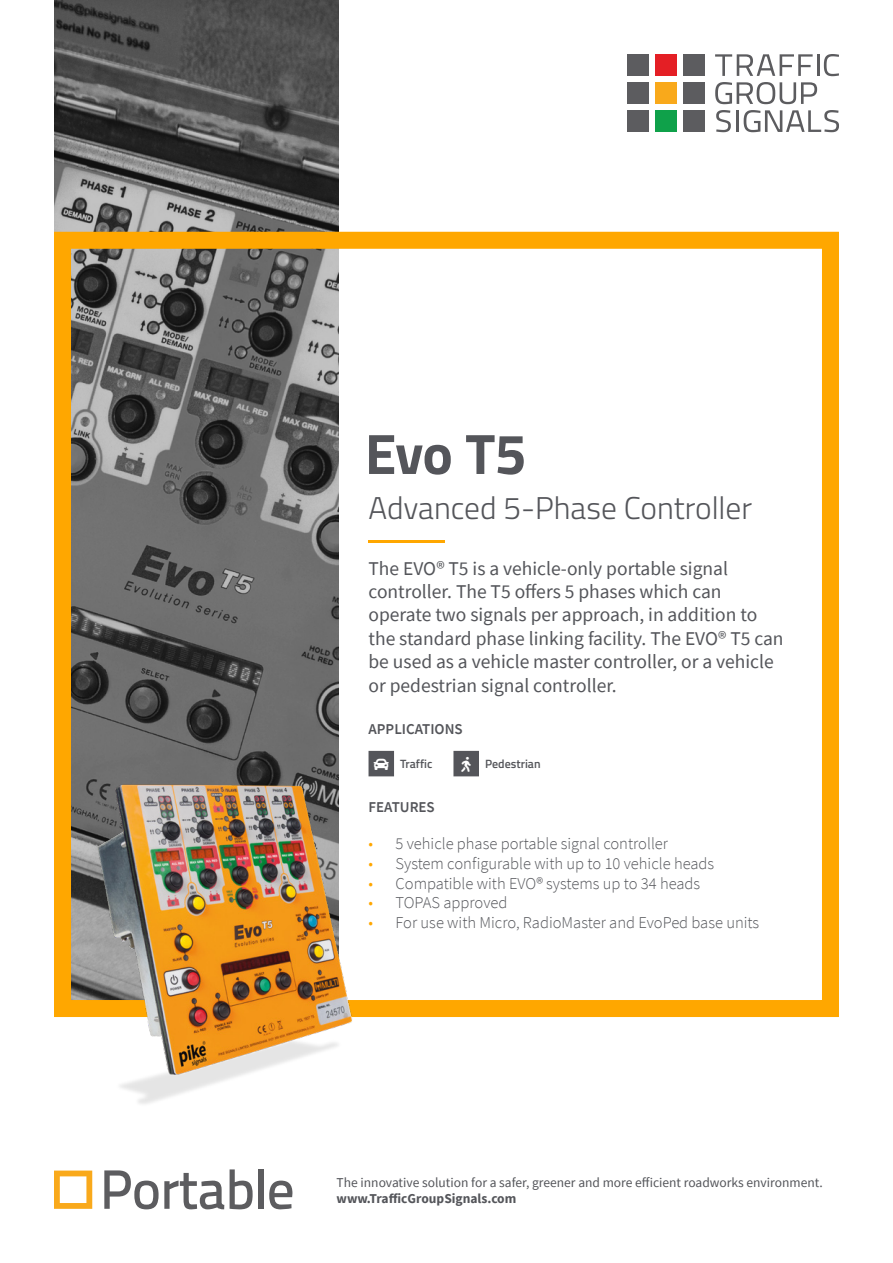
<style>
.page{position:relative;width:893px;height:1263px;background:#fff}
.page>*{position:absolute;margin:0;border:0;box-sizing:border-box;transform-origin:0 0}
.t1{font:700 57px "Titillium";color:#54555a}
.SS_Sales_Message{font:300 31.5px "Titillium";color:#54555a}
.Body_Text_Regular_pt{font:19.5px/23.4px "Source Sans Pro";color:#54555a}
.t2{font:300 16.5px "Source Sans Pro";color:#54555a}
.Sub-heading_Grey{font:600 15px "Source Sans Pro";color:#54555a}
.Heading_1{font:15px "Font Awesome 5 Free Solid";color:#fff}
.t3{font:13.5px "Source Sans Pro";color:#54555a}
.t4{font:700 13.5px "Source Sans Pro";color:#54555a}
.Heading_1-2{font:600 12px "Titillium";color:#54555a}
.s1{color:#ffa700}
</style>
<div class="page">
<img style="left:54px;top:0;width:284px;height:999px">
<div style="left:54px;top:232px;width:785px;height:785px;border:17px solid #ffa700"></div>
<div style="left:627px;top:54px;width:21px;height:22px;background:#5c5c5f"></div>
<div style="left:655px;top:54px;width:21px;height:22px;background:#e41f25"></div>
<div style="left:683px;top:54px;width:21px;height:22px;background:#5c5c5f"></div>
<div style="left:627px;top:82px;width:21px;height:22px;background:#5c5c5f"></div>
<div style="left:655px;top:82px;width:21px;height:22px;background:#f9a91b"></div>
<div style="left:683px;top:82px;width:21px;height:22px;background:#5c5c5f"></div>
<div style="left:627px;top:110px;width:21px;height:22px;background:#5c5c5f"></div>
<div style="left:655px;top:110px;width:21px;height:22px;background:#0fa14a"></div>
<div style="left:683px;top:110px;width:21px;height:22px;background:#5c5c5f"></div>
<svg style="left:715px;top:54px;width:98px;height:22px"></svg>
<hr style="left:817px;top:54px;width:3px;height:22px;background:#5c5c5f">
<svg style="left:824px;top:54px;width:15px;height:22px"></svg>
<svg style="left:715px;top:82px;width:102px;height:22px"></svg>
<svg style="left:716px;top:110px;width:15px;height:22px"></svg>
<hr style="left:736px;top:110px;width:3px;height:22px;background:#5c5c5f">
<svg style="left:744px;top:110px;width:95px;height:22px"></svg>
<svg style="left:104px;top:1170px;width:120px;height:39px"></svg>
<svg style="left:230px;top:1169px;width:23px;height:40px"></svg>
<div style="left:258px;top:1169px;width:6px;height:40px;background:#5c5c5f"></div>
<svg style="left:269px;top:1180px;width:23px;height:29px"></svg>
<svg style="left:54px;top:1170px;width:38px;height:39px"></svg>
<hr style="left:369px;top:540px;width:76px;height:2px;background:#ffa700">
<img style="left:88px;top:775px;width:271px;height:329px">
<svg style="left:369px;top:751px;width:110px;height:25px"></svg>
<p class="t1" style="left:365px;top:410px;width:163px">Evo T5</p>
<p class="SS_Sales_Message" style="left:369px;top:485px;width:385px">Advanced 5-Phase Controller</p>
<p class="Body_Text_Regular_pt" style="left:369px;top:556px;width:417px">The EVO® T5 is a vehicle-only portable signal controller. The T5 offers 5 phases which can operate two signals per approach, in addition to the standard phase linking facility. The EVO® T5 can be used as a vehicle master controller, or a vehicle or pedestrian signal controller.</p>
<p class="Sub-heading_Grey" style="left:369px;top:719px;width:96px">APPLICATIONS</p>
<p class="Heading_1-2" style="left:400px;top:755px;width:34px">Traffic</p>
<p class="Heading_1" style="left:462px;top:757px;width:11px">●■</p>
<p class="Heading_1-2" style="left:485px;top:755px;width:57px">Pedestrian</p>
<p class="Sub-heading_Grey" style="left:369px;top:797px;width:68px">FEATURES</p>
<p class="t2" style="left:369px;top:833px;width:301px"><span class="s1">•</span> 5 vehicle phase portable signal controller</p>
<p class="t2" style="left:369px;top:853px;width:347px"><span class="s1">•</span> System configurable with up to 10 vehicle heads</p>
<p class="t2" style="left:369px;top:873px;width:333px"><span class="s1">•</span> Compatible with EVO® systems up to 34 heads</p>
<p class="t2" style="left:369px;top:893px;width:140px"><span class="s1">•</span> TOPAS approved</p>
<p class="t2" style="left:369px;top:913px;width:392px"><span class="s1">•</span> For use with Micro, RadioMaster and EvoPed base units</p>
<p class="t3" style="left:337px;top:1173px;width:488px">The innovative solution for a safer, greener and more efficient roadworks environment.</p>
<p class="t4" style="left:337px;top:1189px;width:181px">www.TrafficGroupSignals.com</p>
</div>
